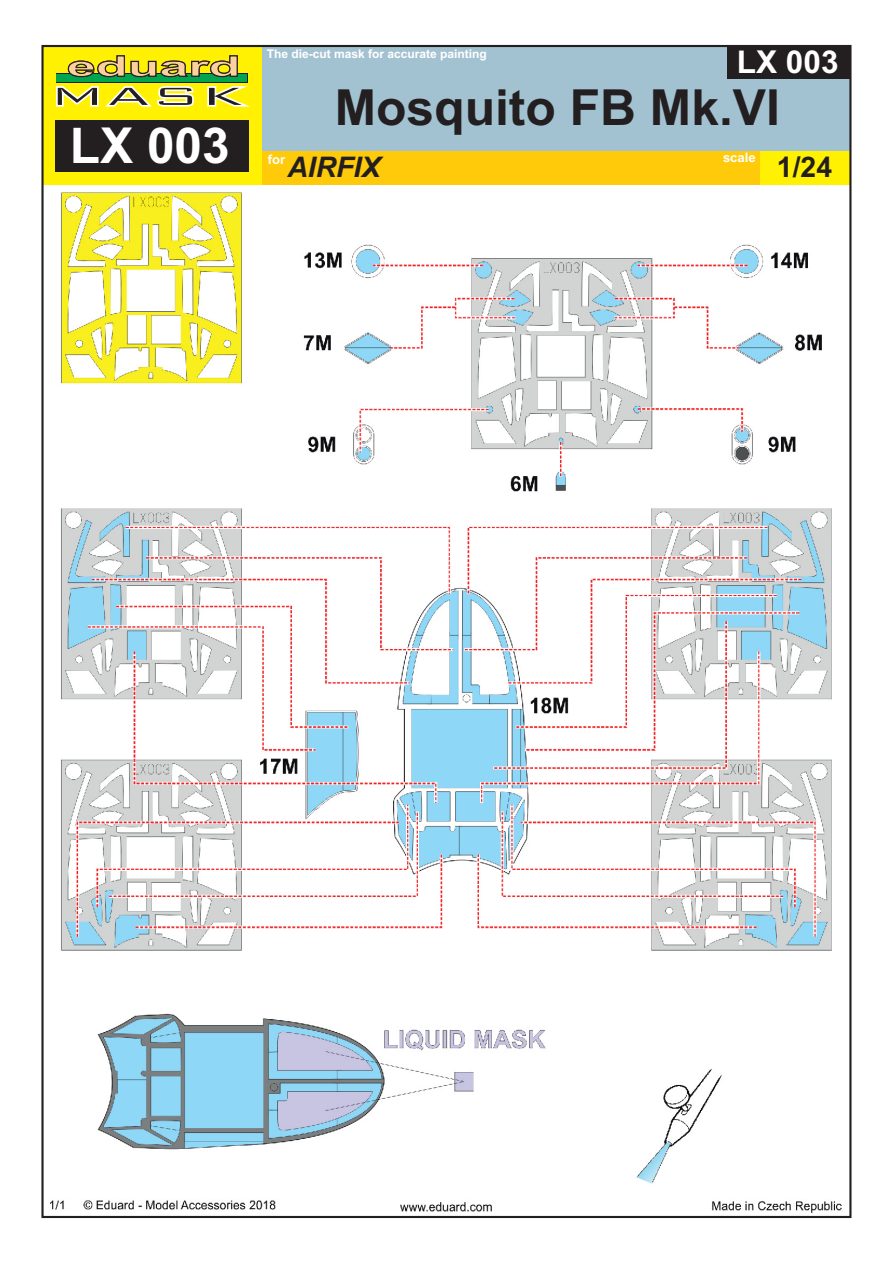
<style>
.page{position:relative;width:893px;height:1263px;background:#fff}
.page>*{position:absolute;margin:0;border:0;box-sizing:border-box;transform-origin:0 0}
.t1{font:700 49.8px "Arial";color:#231f20}
.t2{font:700 49.5px "Arial";color:#fff}
.t3{font:700 31.5px "Arial";color:#fff}
.t4{font:italic 700 28.35px "Arial";color:#231f20}
.t5{font:700 28.35px "Arial";color:#231f20}
.t6{font:700 13.05px "Arial";color:#fff}
.t7{font:700 12px "Arial";color:#fff}
</style>
<div class="page">
<img style="left:51px;top:192px;width:791px;height:1021px">
<div style="left:262px;top:46px;width:588px;height:105px;background:#a3c2d1"></div>
<div style="left:43px;top:46px;width:219px;height:139px;background:#fff101"></div>
<div style="left:262px;top:151px;width:497px;height:34px;background:#feca0a"></div>
<div style="left:759px;top:151px;width:91px;height:34px;background:#fff101"></div>
<div style="left:55px;top:120px;width:193px;height:51px;background:#231f20"></div>
<svg style="left:56px;top:86px;width:194px;height:21px"></svg>
<svg style="left:56px;top:73px;width:192px;height:9px"></svg>
<div style="left:57px;top:74px;width:190px;height:7px;background:#00a54f"></div>
<svg style="left:68px;top:55px;width:170px;height:22px"></svg>
<div style="left:727px;top:46px;width:123px;height:33px;background:#231f20"></div>
<h2 class="t2" style="left:70px;top:127px;width:161px">LX 003</h2>
<p class="t7" style="left:267px;top:49px;width:222px">The die-cut mask for accurate painting</p>
<h3 class="t3" style="left:737px;top:50px;width:103px">LX 003</h3>
<h1 class="t1" style="left:335px;top:89px;width:447px">Mosquito FB Mk.VI</h1>
<h3 class="t4" style="left:287px;top:157px;width:95px">AIRFIX</h3>
<p class="t6" style="left:723px;top:153px;width:34px">scale</p>
<p class="t6" style="left:268px;top:154px;width:19px">for</p>
<h3 class="t5" style="left:777px;top:157px;width:57px">1/24</h3>
</div>
